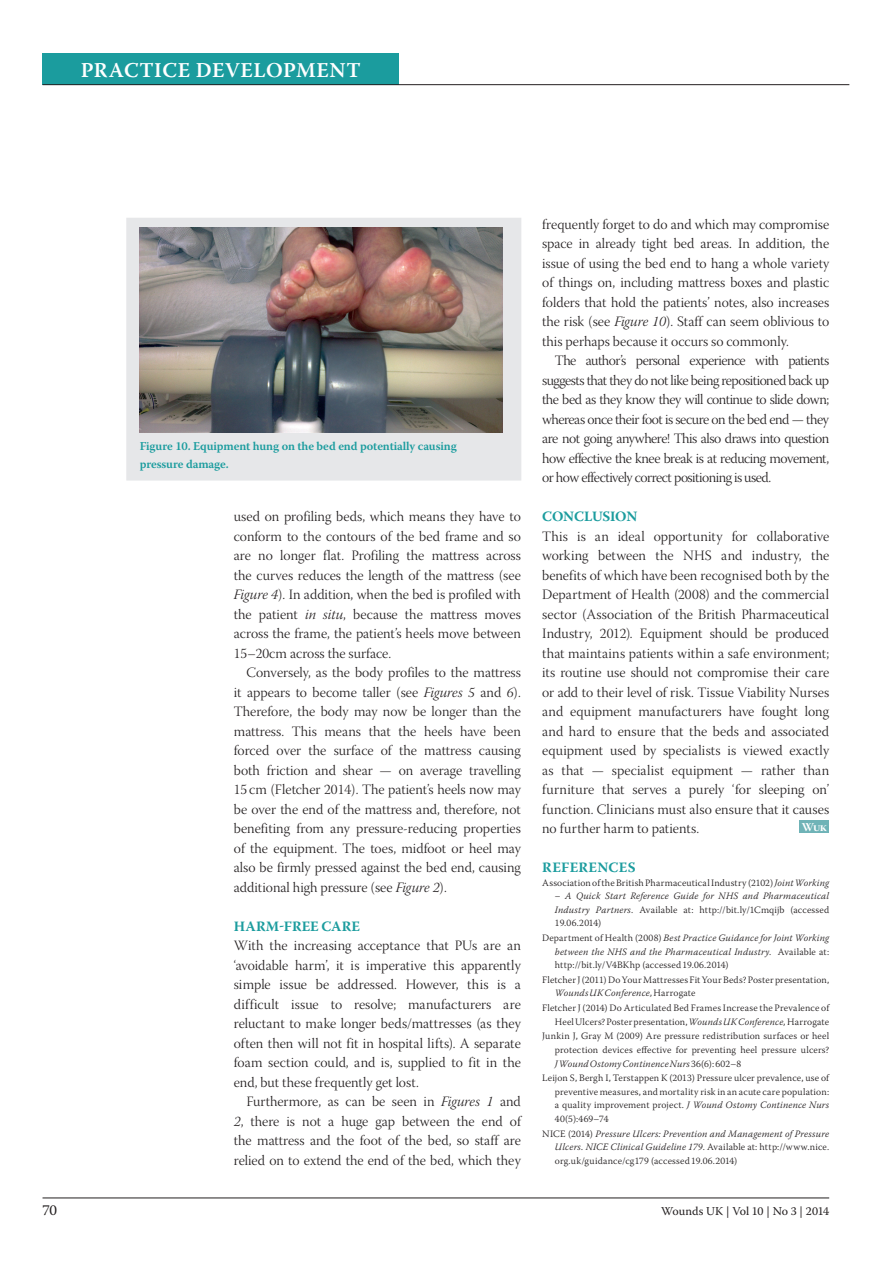
<style>
.page{position:relative;width:893px;height:1263px;background:#fff}
.page>*{position:absolute;margin:0;border:0;box-sizing:border-box;transform-origin:0 0}
.t1{font:600 21px "Warnock Pro";letter-spacing:.025em;color:#fff}
.t2{font:15px "Warnock Pro";color:#231f20}
.t3{font:14.25px/19.5px "Warnock Pro Light Subh";color:#231f20;text-align:justify}
.t4{font:700 14.25px "Warnock Pro";color:#1b9c9e}
.t5{font:700 14.25px "Warnock Pro";letter-spacing:.02em;color:#1b9c9e}
.t6{font:600 12px/18px "Warnock Pro";letter-spacing:-.01em;color:#1b9c9e}
.t7{font:12px "Warnock Pro";letter-spacing:-.01em;color:#231f20}
.t8{font:12px "Warnock Pro Bold Subh";color:#fff}
.t9{font:300 9.75px/13.5px "Warnock Pro";letter-spacing:.015em;color:#231f20;text-align:justify}
.t10{font:italic 300 9.75px/13.5px "Warnock Pro";letter-spacing:.025em;color:#231f20;text-align:justify}
.s1{font-family:"Warnock Pro Light It Subh"}
.s2{font-style:italic}
.s3{font-style:normal}
</style>
<div class="page">
<div style="left:43px;top:53px;width:356px;height:32px;background:#1b9c9e"></div>
<hr style="left:43px;top:84px;width:806px;height:1px;background:#231f20">
<hr style="left:43px;top:1197px;width:786px;height:1px;background:#231f20">
<div style="left:799px;top:820px;width:30px;height:13px;background:#6fb3b7"></div>
<div style="left:126px;top:218px;width:395px;height:263px;background:#e6e7e9"></div>
<img style="left:139px;top:227px;width:364px;height:205px">
<h1 class="t1" style="left:81px;top:57px;width:282px">PRACTICE DEVELOPMENT</h1>
<p class="t6" style="left:140px;top:437px;width:318px">Figure 10. Equipment hung on the bed end potentially causing pressure damage.</p>
<p class="t3" style="left:234px;top:509px;width:289px">used on profiling beds, which means they have to conform to the contours of the bed frame and so are no longer flat. Profiling the mattress across the curves reduces the length of the mattress (see <span class="s1">Figure 4</span>). In addition, when the bed is profiled with the patient <span class="s1">in situ</span>, because the mattress moves across the frame, the patient’s heels move between 15–20cm across the surface.</p>
<p class="t3" style="left:234px;top:664px;width:289px;text-indent:13px">Conversely, as the body profiles to the mattress it appears to become taller (see <span class="s1">Figures 5</span> and <span class="s1">6</span>).<br>Therefore, the body may now be longer than the mattress. This means that the heels have been forced over the surface of the mattress causing both friction and shear — on average travelling 15 cm (Fletcher 2014). The patient’s heels now may be over the end of the mattress and, therefore, not benefiting from any pressure-reducing properties of the equipment. The toes, midfoot or heel may also be firmly pressed against the bed end, causing additional high pressure (see <span class="s1">Figure 2</span>).</p>
<p class="t4" style="left:234px;top:917px;width:128px">HARM-FREE CARE</p>
<p class="t3" style="left:234px;top:937px;width:289px">With the increasing acceptance that PUs are an ‘avoidable harm’, it is imperative this apparently simple issue be addressed. However, this is a difficult issue to resolve; manufacturers are reluctant to make longer beds/mattresses (as they often then will not fit in hospital lifts). A separate foam section could, and is, supplied to fit in the end, but these frequently get lost.</p>
<p class="t3" style="left:234px;top:1093px;width:289px;text-indent:13px">Furthermore, as can be seen in <span class="s1">Figures 1</span> and <span class="s1">2</span>, there is not a huge gap between the end of the mattress and the foot of the bed, so staff are relied on to extend the end of the bed, which they</p>
<p class="t3" style="left:542px;top:216px;width:289px">frequently forget to do and which may compromise space in already tight bed areas. In addition, the issue of using the bed end to hang a whole variety of things on, including mattress boxes and plastic folders that hold the patients’ notes, also increases the risk (see <span class="s1">Figure 10</span>). Staff can seem oblivious to this perhaps because it occurs so commonly.</p>
<p class="t3" style="left:542px;top:352px;width:289px;text-indent:13px">The author’s personal experience with patients suggests that they do not like being repositioned back up the bed as they know they will continue to slide down; whereas once their foot is secure on the bed end — they are not going anywhere! This also draws into question how effective the knee break is at reducing movement, or how effectively correct positioning is used.</p>
<p class="t4" style="left:542px;top:508px;width:97px">CONCLUSION</p>
<p class="t3" style="left:542px;top:528px;width:289px">This is an ideal opportunity for collaborative working between the NHS and industry, the benefits of which have been recognised both by the Department of Health (2008) and the commercial sector (Association of the British Pharmaceutical Industry, 2012). Equipment should be produced that maintains patients within a safe environment; its routine use should not compromise their care or add to their level of risk. Tissue Viability Nurses and equipment manufacturers have fought long and hard to ensure that the beds and associated equipment used by specialists is viewed exactly as that — specialist equipment — rather than furniture that serves a purely ‘for sleeping on’ function. Clinicians must also ensure that it causes no further harm to patients.</p>
<p class="t8" style="left:802px;top:820px;width:26px">Wuk</p>
<p class="t5" style="left:542px;top:859px;width:95px">REFERENCES</p>
<p class="t9" style="left:542px;top:876px;width:288px">Association of the British Pharmaceutical Industry (2102) <span class="s2">Joint Working</span></p>
<p class="t10" style="left:555px;top:889px;width:276px">– A Quick Start Reference Guide for NHS and Pharmaceutical Industry Partners<span class="s3">. Available at: http://bit.ly/1Cmqijb (accessed 19.06.2014)</span></p>
<p class="t9" style="left:555px;top:931px;width:276px;text-indent:-13px">Department of Health (2008) <span class="s2">Best Practice Guidance for Joint Working between the NHS and the Pharmaceutical Industry</span>. Available at: http://bit.ly/V4BKhp (accessed 19.06.2014)</p>
<p class="t9" style="left:555px;top:973px;width:276px;text-indent:-13px">Fletcher J (2011) Do Your Mattresses Fit Your Beds? Poster presentation,<br><span class="s2">Wounds UK Conference,</span> Harrogate</p>
<p class="t9" style="left:542px;top:1001px;width:288px;text-align:right">Fletcher J (2014) Do Articulated Bed Frames Increase the Prevalence of<br>Heel Ulcers? Poster presentation, <span class="s2">Wounds UK Conference,</span> Harrogate</p>
<p class="t9" style="left:555px;top:1029px;width:276px;text-indent:-13px">Junkin J, Gray M (2009) Are pressure redistribution surfaces or heel protection devices effective for preventing heel pressure ulcers?<br><span class="s2">J Wound Ostomy Continence Nurs</span> 36(6): 602–8</p>
<p class="t9" style="left:555px;top:1071px;width:276px;text-indent:-13px">Leijon S, Bergh I, Terstappen K (2013) Pressure ulcer prevalence, use of preventive measures, and mortality risk in an acute care population: a quality improvement project. <span class="s2">J Wound Ostomy Continence Nurs </span>40(5):469–74</p>
<p class="t9" style="left:555px;top:1126px;width:276px;text-indent:-13px">NICE (2014) <span class="s2">Pressure Ulcers: Prevention and Management of Pressure Ulcers. NICE Clinical Guideline 179</span>. Available at: http://www.nice. org.uk/guidance/cg179 (accessed 19.06.2014)</p>
<p class="t2" style="left:43px;top:1201px;width:16px">70</p>
<p class="t7" style="left:661px;top:1204px;width:170px">Wounds UK | Vol 10 | No 3 | 2014</p>
</div>
